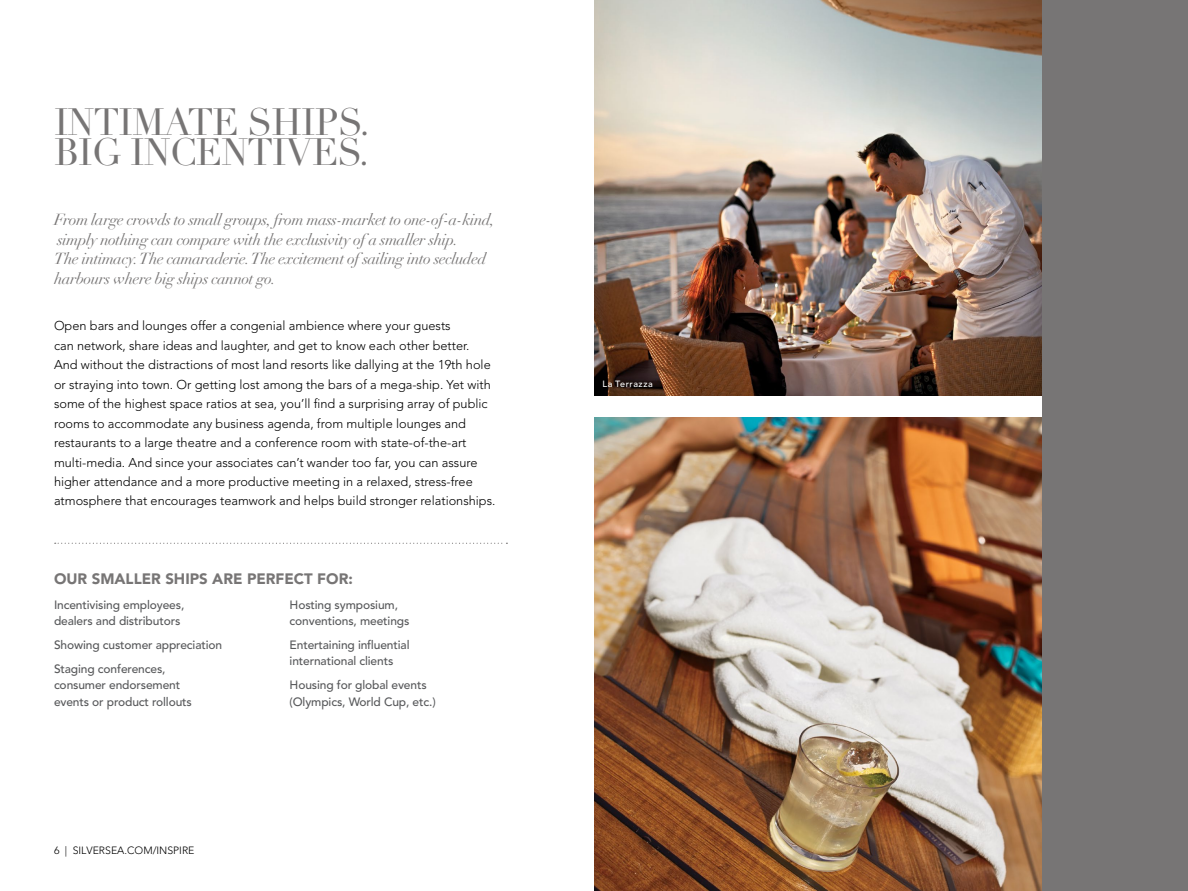
<style>
.page{position:relative;width:1188px;height:891px;background:#fff}
.page>*{position:absolute;margin:0;border:0;box-sizing:border-box;transform-origin:0 0}
.t1{font:37.5px/30px "Didot LT Std";letter-spacing:-.025em;color:#777575}
.t2{font:italic 15.75px/19.5px "Didot LT Std";letter-spacing:-.025em;color:#777575}
.t3{font:900 15px "Avenir LT Std";color:#777575}
.t4{font:300 12.75px/19.5px "Avenir LT Std";color:#000}
.t5{font:500 12px/16.5px "Avenir LT Std";letter-spacing:-.01em;color:#58595b}
.t6{font:300 10.5px "Avenir LT Std";color:#000}
.t7{font:500 9px "Avenir LT Std";letter-spacing:.055em;color:#fff}
</style>
<div class="page">
<img style="left:594px;top:0;width:449px;height:396px">
<img style="left:594px;top:417px;width:449px;height:474px">
<div style="left:1043px;top:0;width:145px;height:891px;background:#777575"></div>
<svg style="left:55px;top:543px;width:452px;height:1px"></svg>
<h1 class="t1" style="left:54px;top:108px;width:317px">INTIMATE SHIPS.<br>BIG INCENTIVES.</h1>
<p class="t2" style="left:54px;top:210px;width:442px">From large crowds to small groups, from mass-market to one-of-a-kind, simply nothing can compare with the exclusivity of a smaller ship.<br>The intimacy. The camaraderie. The excitement of sailing into secluded harbours where big ships cannot go.</p>
<p class="t4" style="left:54px;top:316px;width:443px">Open bars and lounges offer a congenial ambience where your guests<br>can network, share ideas and laughter, and get to know each other better.<br>And without the distractions of most land resorts like dallying at the 19th hole or straying into town. Or getting lost among the bars of a mega-ship. Yet with some of the highest space ratios at sea, you’ll find a surprising array of public rooms to accommodate any business agenda, from multiple lounges and restaurants to a large theatre and a conference room with state-of-the-art multi-media. And since your associates can’t wander too far, you can assure higher attendance and a more productive meeting in a relaxed, stress-free atmosphere that encourages teamwork and helps build stronger relationships.</p>
<p class="t3" style="left:54px;top:569px;width:300px">OUR SMALLER SHIPS ARE PERFECT FOR:</p>
<p class="t5" style="left:54px;top:597px;width:132px">Incentivising employees, dealers and distributors</p>
<p class="t5" style="left:54px;top:633px;width:170px;line-height:23.7px">Showing customer appreciation<br>Staging conferences,</p>
<p class="t5" style="left:54px;top:677px;width:139px">consumer endorsement events or product rollouts</p>
<p class="t5" style="left:290px;top:597px;width:121px">Hosting symposium, conventions, meetings</p>
<p class="t5" style="left:290px;top:637px;width:122px">Entertaining influential international clients</p>
<p class="t5" style="left:290px;top:677px;width:148px">Housing for global events (Olympics, World Cup, etc.)</p>
<p class="t6" style="left:54px;top:844px;width:142px">6 | SILVERSEA.COM/INSPIRE</p>
<p class="t7" style="left:603px;top:379px;width:52px">La Terrazza</p>
</div>
